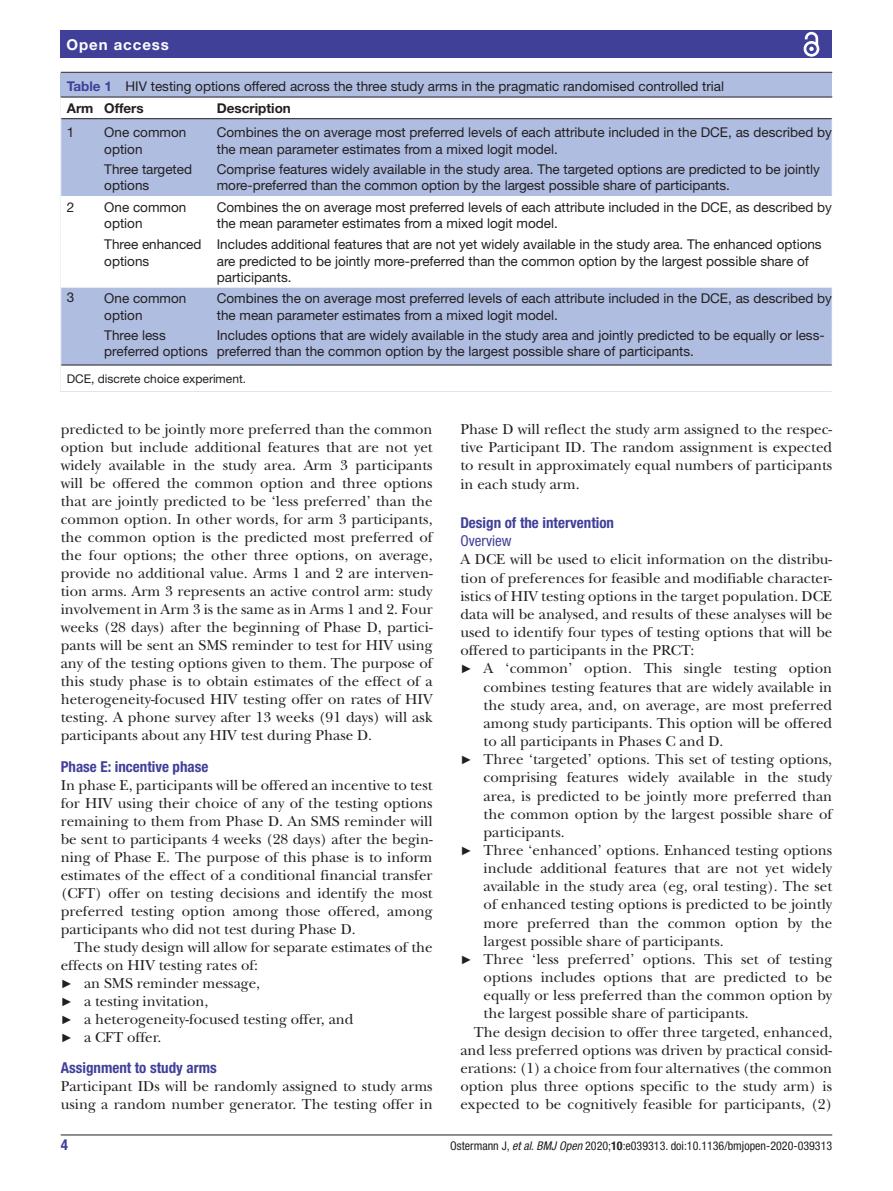
<style>
.page{position:relative;width:893px;height:1191px;background:#fff}
.page>*{position:absolute;margin:0;border:0;box-sizing:border-box;transform-origin:0 0}
.t1{font:15px/18px "New Baskerville";color:#231f20;text-align:justify}
.t2{font:700 condensed 15px "Helvetica Neue LT Std";color:#414099}
.t3{font:700 15px "Helvetica Neue LT Std";letter-spacing:.065em;color:#fff}
.t4{font:condensed 15px "Helvetica Neue LT Std";color:#414099}
.t5{font:13.5px/16.2px "Helvetica Neue LT Std";color:#231f20}
.t6{font:700 13.5px "Helvetica Neue LT Std";color:#231f20}
.t7{font:condensed 12px "Helvetica Neue LT Std";color:#231f20}
.t8{font:12px "Helvetica Neue LT Std";color:#231f20}
.s1{font-weight:700;color:#414099}
.s2{font-weight:700}
.s3{font-family:"Arial";font-size:12px}
.s4{font-style:italic}
</style>
<div class="page">
<hr style="left:61px;top:1134px;width:771px;height:1px;background:#231f20">
<div style="left:61px;top:31px;width:771px;height:27px;background:#414099"></div>
<svg style="left:803px;top:31px;width:17px;height:26px"></svg>
<div style="left:61px;top:73px;width:771px;height:318px;background:#afbde1"></div>
<hr style="left:61px;top:72px;width:771px;height:1px;background:#231f20">
<div style="left:61px;top:98px;width:771px;height:293px;background:#fff"></div>
<svg style="left:61px;top:119px;width:771px;height:246px"></svg>
<hr style="left:61px;top:97px;width:37px;height:1px;background:#231f20">
<hr style="left:61px;top:118px;width:37px;height:1px;background:#231f20">
<hr style="left:98px;top:97px;width:113px;height:1px;background:#231f20">
<hr style="left:98px;top:118px;width:113px;height:1px;background:#231f20">
<hr style="left:211px;top:97px;width:621px;height:1px;background:#231f20">
<hr style="left:211px;top:118px;width:621px;height:1px;background:#231f20">
<hr style="left:98px;top:365px;width:113px;height:1px;background:#231f20">
<hr style="left:211px;top:365px;width:621px;height:1px;background:#231f20">
<hr style="left:61px;top:365px;width:37px;height:1px;background:#231f20">
<svg style="left:60px;top:97px;width:1px;height:22px"></svg>
<svg style="left:60px;top:365px;width:1px;height:26px"></svg>
<hr style="left:67px;top:382px;width:765px;height:1px;background:#fff">
<p class="t3" style="left:66px;top:35px;width:104px">Open access</p>
<p class="t5" style="left:67px;top:75px;width:659px;line-height:22px"><span class="s1">Table 1</span> HIV testing options offered across the three study arms in the pragmatic randomised controlled trial<br><span class="s2">Arm Offers</span></p>
<p class="t6" style="left:217px;top:99px;width:76px">Description</p>
<p class="t5" style="left:67px;top:124px;width:9px">1</p>
<p class="t5" style="left:104px;top:124px;width:84px">One common option</p>
<p class="t5" style="left:217px;top:124px;width:617px">Combines the on average most preferred levels of each attribute included in the DCE, as described by the mean parameter estimates from a mixed logit model.</p>
<p class="t5" style="left:104px;top:161px;width:89px">Three targeted options</p>
<p class="t5" style="left:217px;top:161px;width:604px">Comprise features widely available in the study area. The targeted options are predicted to be jointly more-preferred than the common option by the largest possible share of participants.</p>
<p class="t5" style="left:67px;top:198px;width:9px">2</p>
<p class="t5" style="left:104px;top:198px;width:84px">One common option</p>
<p class="t5" style="left:217px;top:198px;width:617px">Combines the on average most preferred levels of each attribute included in the DCE, as described by the mean parameter estimates from a mixed logit model.</p>
<p class="t5" style="left:104px;top:236px;width:99px">Three enhanced options</p>
<p class="t5" style="left:217px;top:236px;width:606px">Includes additional features that are not yet widely available in the study area. The enhanced options are predicted to be jointly more-preferred than the common option by the largest possible share of participants.</p>
<p class="t5" style="left:67px;top:289px;width:9px">3</p>
<p class="t5" style="left:104px;top:290px;width:84px">One common option</p>
<p class="t5" style="left:217px;top:290px;width:617px">Combines the on average most preferred levels of each attribute included in the DCE, as described by the mean parameter estimates from a mixed logit model.</p>
<p class="t5" style="left:104px;top:327px;width:105px">Three less preferred options</p>
<p class="t5" style="left:217px;top:327px;width:609px">Includes options that are widely available in the study area and jointly predicted to be equally or less&shy;preferred than the common option by the largest possible share of participants.</p>
<p class="t8" style="left:67px;top:371px;width:181px">DCE, discrete choice experiment.</p>
<p class="t1" style="left:61px;top:420px;width:373px">predicted to be jointly more preferred than the common option but include additional features that are not yet widely available in the study area. Arm 3 participants will be offered the common option and three options that are jointly predicted to be ‘less preferred’ than the common option. In other words, for arm 3 participants, the common option is the predicted most preferred of the four options; the other three options, on average, provide no additional value. Arms 1 and 2 are interven&shy;tion arms. Arm 3 represents an active control arm: study involvement in Arm 3 is the same as in Arms 1 and 2. Four weeks (28 days) after the beginning of Phase D, partici&shy;pants will be sent an SMS reminder to test for HIV using any of the testing options given to them. The purpose of this study phase is to obtain estimates of the effect of a heterogeneity-focused HIV testing offer on rates of HIV testing. A phone survey after 13 weeks (91 days) will ask participants about any HIV test during Phase D.</p>
<p class="t2" style="left:61px;top:757px;width:149px">Phase E: incentive phase</p>
<p class="t1" style="left:61px;top:776px;width:373px">In phase E, participants will be offered an incentive to test for HIV using their choice of any of the testing options remaining to them from Phase D. An SMS reminder will be sent to participants 4 weeks (28 days) after the begin&shy;ning of Phase E. The purpose of this phase is to inform estimates of the effect of a conditional financial transfer (CFT) offer on testing decisions and identify the most preferred testing option among those offered, among participants who did not test during Phase D.</p>
<p class="t1" style="left:61px;top:938px;width:373px;text-align:left;text-indent:14px">The study design will allow for separate estimates of the effects on HIV testing rates of:<br><span class="s3">►</span> an SMS reminder message,<br><span class="s3">►</span> a testing invitation,<br><span class="s3">►</span> a heterogeneity-focused testing offer, and<br><span class="s3">►</span> a CFT offer.</p>
<p class="t2" style="left:61px;top:1059px;width:157px">Assignment to study arms</p>
<p class="t1" style="left:61px;top:1077px;width:373px">Participant IDs will be randomly assigned to study arms using a random number generator. The testing offer in</p>
<p class="t1" style="left:460px;top:420px;width:373px">Phase D will reflect the study arm assigned to the respec&shy;tive Participant ID. The random assignment is expected to result in approximately equal numbers of participants in each study arm.</p>
<p class="t2" style="left:460px;top:514px;width:155px">Design of the intervention</p>
<p class="t4" style="left:460px;top:532px;width:53px">Overview</p>
<p class="t1" style="left:460px;top:551px;width:373px">A DCE will be used to elicit information on the distribu-</p>
<p class="t1" style="left:460px;top:569px;width:373px">tion of preferences for feasible and modifiable character-</p>
<p class="t1" style="left:460px;top:587px;width:373px">istics of HIV testing options in the target population. DCE</p>
<p class="t1" style="left:460px;top:605px;width:373px">data will be analysed, and results of these analyses will be</p>
<p class="t1" style="left:460px;top:623px;width:373px">used to identify four types of testing options that will be</p>
<p class="t1" style="left:460px;top:641px;width:235px">offered to participants in the PRCT:</p>
<p class="t1" style="left:460px;top:659px;width:373px"><span class="s3">►</span> A ‘common’ option<span class="s4">.</span> This single testing option</p>
<p class="t1" style="left:484px;top:678px;width:350px">combines testing features that are widely available in</p>
<p class="t1" style="left:484px;top:696px;width:350px">the study area, and, on average, are most preferred</p>
<p class="t1" style="left:484px;top:714px;width:350px">among study participants. This option will be offered</p>
<p class="t1" style="left:484px;top:732px;width:241px">to all participants in Phases C and D.</p>
<p class="t1" style="left:460px;top:750px;width:373px"><span class="s3">►</span> Three ‘targeted’ options. This set of testing options,</p>
<p class="t1" style="left:484px;top:768px;width:350px">comprising features widely available in the study</p>
<p class="t1" style="left:484px;top:786px;width:350px">area, is predicted to be jointly more preferred than</p>
<p class="t1" style="left:484px;top:805px;width:350px">the common option by the largest possible share of</p>
<p class="t1" style="left:484px;top:823px;width:82px">participants.</p>
<p class="t1" style="left:460px;top:841px;width:373px"><span class="s3">►</span> Three ‘enhanced’ options. Enhanced testing options</p>
<p class="t1" style="left:484px;top:859px;width:350px">include additional features that are not yet widely</p>
<p class="t1" style="left:484px;top:877px;width:350px">available in the study area (eg, oral testing). The set</p>
<p class="t1" style="left:484px;top:895px;width:350px">of enhanced testing options is predicted to be jointly</p>
<p class="t1" style="left:484px;top:914px;width:350px">more preferred than the common option by the</p>
<p class="t1" style="left:484px;top:932px;width:241px">largest possible share of participants.</p>
<p class="t1" style="left:460px;top:950px;width:373px"><span class="s3">►</span> Three ‘less preferred’ options. This set of testing</p>
<p class="t1" style="left:484px;top:968px;width:350px">options includes options that are predicted to be</p>
<p class="t1" style="left:484px;top:986px;width:350px">equally or less preferred than the common option by</p>
<p class="t1" style="left:484px;top:1004px;width:267px">the largest possible share of participants.</p>
<p class="t1" style="left:474px;top:1022px;width:360px">The design decision to offer three targeted, enhanced,</p>
<p class="t1" style="left:460px;top:1041px;width:373px">and less preferred options was driven by practical consid-</p>
<p class="t1" style="left:460px;top:1059px;width:373px">erations: (1) a choice from four alternatives (the common</p>
<p class="t1" style="left:460px;top:1077px;width:373px">option plus three options specific to the study arm) is</p>
<p class="t1" style="left:460px;top:1095px;width:373px">expected to be cognitively feasible for participants, (2)</p>
<p class="t2" style="left:61px;top:1135px;width:9px">4</p>
<p class="t7" style="left:450px;top:1138px;width:384px">Ostermann J, <span class="s4">et al</span>. <span class="s4">BMJ Open</span> 2020;<span class="s2">10</span>:e039313. doi:10.1136/bmjopen-2020-039313</p>
</div>
